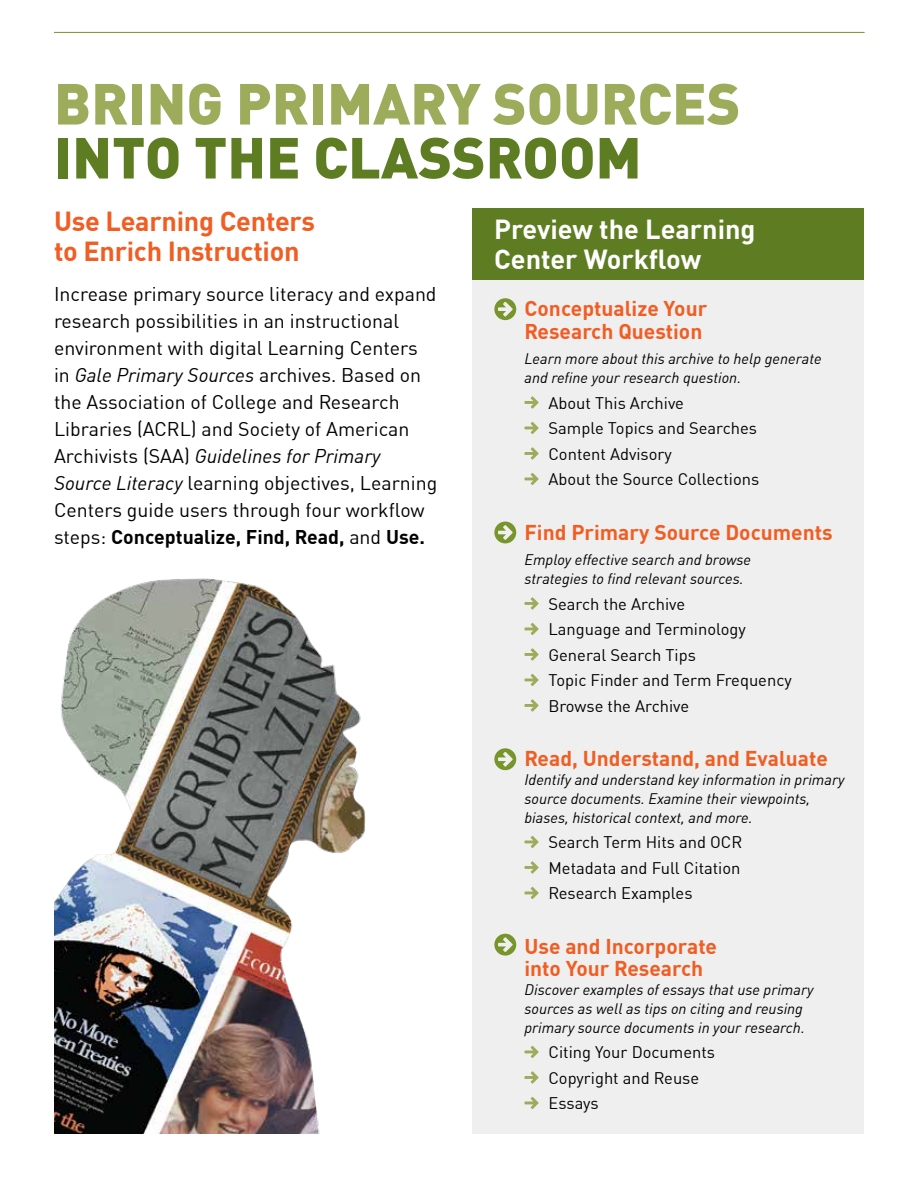
<style>
.page{position:relative;width:918px;height:1188px;background:#fff}
.page>*{position:absolute;margin:0;border:0;box-sizing:border-box;transform-origin:0 0}
.t1{font:900 57px "DIN Offc";color:#9cac5b}
.t2{font:900 57px "DIN Offc";color:#5e7d23}
.t3{font:700 27px/30px "DIN Offc";letter-spacing:-.01em;color:#f15d22}
.t4{font:700 27px/30px "DIN Offc";color:#fff}
.t5{font:700 21px/22.5px "DIN Offc";color:#f15d22}
.t6{font:19.5px/27px "DIN Offc";color:#000}
.t7{font:16.5px/25.5px "DIN Offc";color:#000}
.t8{font:italic 15px/18.8px "DIN Offc";color:#000}
.s1{font-style:italic}
.s2{font-weight:700}
</style>
<div class="page">
<img style="left:54px;top:578px;width:312px;height:556px">
<div style="left:472px;top:269px;width:392px;height:865px;background:#efeff0"></div>
<svg style="left:525px;top:396px;width:14px;height:13px"></svg>
<svg style="left:525px;top:422px;width:14px;height:12px"></svg>
<svg style="left:525px;top:447px;width:14px;height:13px"></svg>
<svg style="left:525px;top:473px;width:14px;height:12px"></svg>
<svg style="left:525px;top:597px;width:14px;height:13px"></svg>
<svg style="left:525px;top:623px;width:14px;height:12px"></svg>
<svg style="left:525px;top:648px;width:14px;height:13px"></svg>
<svg style="left:525px;top:674px;width:14px;height:12px"></svg>
<svg style="left:525px;top:699px;width:14px;height:13px"></svg>
<svg style="left:525px;top:836px;width:14px;height:12px"></svg>
<svg style="left:525px;top:861px;width:14px;height:13px"></svg>
<svg style="left:525px;top:887px;width:14px;height:12px"></svg>
<svg style="left:525px;top:1046px;width:14px;height:12px"></svg>
<svg style="left:525px;top:1071px;width:14px;height:13px"></svg>
<svg style="left:525px;top:1097px;width:14px;height:12px"></svg>
<div style="left:472px;top:208px;width:392px;height:72px;background:#5e7d23"></div>
<svg style="left:494px;top:522px;width:22px;height:21px"></svg>
<svg style="left:494px;top:748px;width:22px;height:22px"></svg>
<svg style="left:494px;top:934px;width:22px;height:22px"></svg>
<svg style="left:494px;top:298px;width:22px;height:22px"></svg>
<hr style="left:54px;top:32px;width:811px;height:1px;background:#78952c">
<h1 class="t1" style="left:54px;top:65px;width:688px">BRING PRIMARY SOURCES</h1>
<h1 class="t2" style="left:54px;top:119px;width:589px">INTO THE CLASSROOM</h1>
<h2 class="t3" style="left:54px;top:206px;width:262px">Use Learning Centers to Enrich Instruction</h2>
<p class="t6" style="left:54px;top:281px;width:385px">Increase primary source literacy and expand research possibilities in an instructional environment with digital Learning Centers in <span class="s1">Gale Primary Sources</span> archives. Based on the Association of College and Research Libraries (ACRL) and Society of American Archivists (SAA) <span class="s1">Guidelines for Primary Source Literacy</span> learning objectives, Learning Centers guide users through four workflow steps: <span class="s2">Conceptualize, Find, Read,</span> and <span class="s2">Use.</span></p>
<h2 class="t4" style="left:494px;top:214px;width:263px">Preview the Learning<br>Center Workflow</h2>
<p class="t5" style="left:525px;top:297px;width:184px">Conceptualize Your<br>Research Question</p>
<p class="t8" style="left:525px;top:350px;width:299px">Learn more about this archive to help generate and refine your research question.</p>
<p class="t7" style="left:549px;top:390px;width:212px">About This Archive<br>Sample Topics and Searches<br>Content Advisory<br>About the Source Collections</p>
<p class="t5" style="left:525px;top:521px;width:310px">Find Primary Source Documents</p>
<p class="t8" style="left:525px;top:551px;width:228px">Employ effective search and browse strategies to find relevant sources.</p>
<p class="t7" style="left:549px;top:591px;width:245px">Search the Archive<br>Language and Terminology<br>General Search Tips<br>Topic Finder and Term Frequency<br>Browse the Archive</p>
<p class="t5" style="left:525px;top:747px;width:305px">Read, Understand, and Evaluate</p>
<p class="t8" style="left:525px;top:770px;width:321px">Identify and understand key information in primary source documents. Examine their viewpoints, biases, historical context, and more.</p>
<p class="t7" style="left:549px;top:829px;width:195px;text-align:justify">Search Term Hits and OCR Metadata and Full Citation Research Examples</p>
<p class="t5" style="left:525px;top:935px;width:194px">Use and Incorporate into Your Research</p>
<p class="t8" style="left:525px;top:980px;width:291px">Discover examples of essays that use primary sources as well as tips on citing and reusing primary source documents in your research.</p>
<p class="t7" style="left:549px;top:1039px;width:168px">Citing Your Documents<br>Copyright and Reuse<br>Essays</p>
</div>
